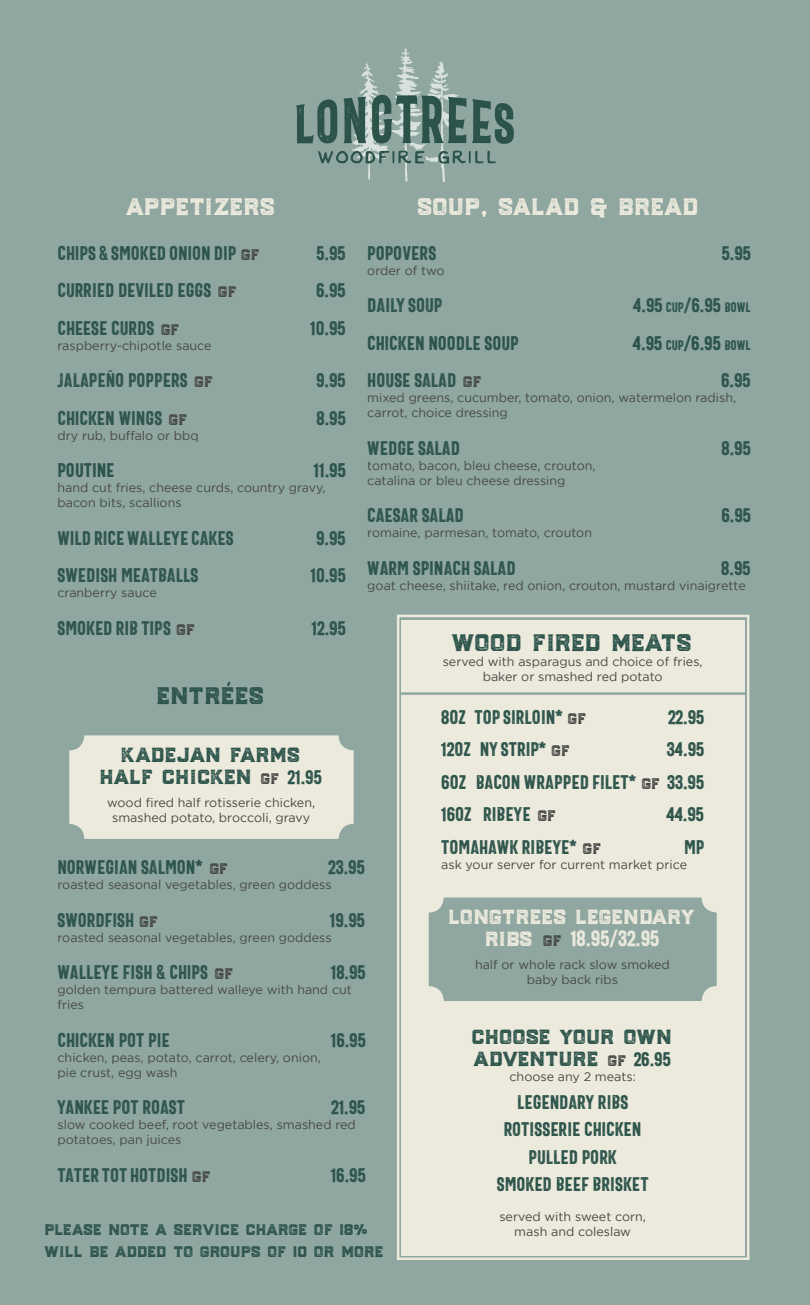
<style>
.page{position:relative;width:810px;height:1305px;background:#8fa7a0}
.page>*{position:absolute;margin:0;border:0;box-sizing:border-box;transform-origin:0 0}
.t1{font:35px "Trade Supply Textured";color:#eceadc}
.t2{font:35px "Trade Supply Textured";color:#2e554c}
.t3{font:35px "Trade Supply Textured";color:#2c544b}
.t4{font:30px "Trade Supply Textured";color:#2e554c}
.t5{font:30px "Trade Supply Textured";color:#eceadc}
.t6{font:22.5px/22.5px "Trade Supply Textured";color:#2e554c}
.t7{font:22.5px "Bartender Semi Condensed Sans Letterpress";color:#eceadc}
.t8{font:20px "Bartender Semi Condensed Sans Letterpress";color:#2e554c}
.t9{font:20px "Bartender Semi Condensed Sans Letterpress";color:#2b534a}
.t10{font:20px "Bartender Semi Condensed Sans Letterpress";color:#2e554c}
.t11{font:20px "Bartender Semi Condensed Sans Letterpress";color:#2b534a}
.t12{font:12.5px/15px "Gotham";color:#474845}
.s1{font-family:"Trade Supply Textured";font-size:22.5px;color:#474845}
.s2{font-size:14px}
.s3{font-size:22.5px;color:#474845}
.s4{font-family:"Bartender Semi Condensed Sans Letterpress";font-size:20px}
.s5{font-family:"Trade Supply Textured";font-size:30px}
.s6{font-family:"Trade Supply Textured";color:#474845}
.s7{font-family:"Bartender Semi Condensed Sans Letterpress";font-size:20px;color:#2c544b}
</style>
<div class="page">
<svg style="left:296px;top:47px;width:218px;height:135px"></svg>
<div style="left:402px;top:620px;width:343px;height:636px;background:#eceadc"></div>
<div style="left:397px;top:615px;width:352px;height:645px;border:2px solid #eceadc"></div>
<div style="left:429px;top:898px;width:288px;height:103px;background:#8fa7a0;border-radius:15px"></div>
<hr style="left:401px;top:692px;width:345px;height:3px;background:#8fa7a0">
<div style="left:69px;top:735px;width:285px;height:104px;background:#eceadc;border-radius:15px"></div>
<p class="t1" style="left:127px;top:184px;width:150px">appetizers</p>
<p class="t8" style="left:58px;top:242px;width:204px">CHIPS &amp; SMOKED ONION DIP <span class="s1">gf</span></p>
<p class="t8" style="left:317px;top:242px;width:31px">5.95</p>
<p class="t8" style="left:58px;top:280px;width:181px">CURRIED DEVILED EGGS <span class="s1">gf</span></p>
<p class="t8" style="left:316px;top:280px;width:31px">6.95</p>
<p class="t8" style="left:58px;top:317px;width:124px">CHEESE CURDS <span class="s1">gf</span></p>
<p class="t8" style="left:310px;top:317px;width:37px">10.95</p>
<p class="t12" style="left:58px;top:338px;width:156px">raspberry-chipotle sauce</p>
<p class="t8" style="left:58px;top:370px;width:158px">JALAPEÑO POPPERS <span class="s1">gf</span></p>
<p class="t8" style="left:316px;top:370px;width:31px">9.95</p>
<p class="t8" style="left:58px;top:407px;width:132px">CHICKEN WINGS <span class="s1">gf</span></p>
<p class="t8" style="left:317px;top:407px;width:31px">8.95</p>
<p class="t12" style="left:58px;top:428px;width:143px">dry rub, buffalo or bbq</p>
<p class="t9" style="left:58px;top:460px;width:59px">POUTINE</p>
<p class="t9" style="left:314px;top:460px;width:34px">11.95</p>
<p class="t12" style="left:58px;top:480px;width:269px">hand cut fries, cheese curds, country gravy, bacon bits, scallions</p>
<p class="t8" style="left:58px;top:527px;width:177px">WILD RICE WALLEYE CAKES</p>
<p class="t8" style="left:316px;top:527px;width:31px">9.95</p>
<p class="t8" style="left:58px;top:565px;width:142px">SWEDISH MEATBALLS</p>
<p class="t8" style="left:311px;top:565px;width:37px">10.95</p>
<p class="t12" style="left:58px;top:585px;width:101px">cranberry sauce</p>
<p class="t8" style="left:58px;top:617px;width:140px">SMOKED RIB TIPS <span class="s1">gf</span></p>
<p class="t8" style="left:312px;top:617px;width:36px">12.95</p>
<p class="t3" style="left:158px;top:674px;width:109px">entrées</p>
<p class="t1" style="left:419px;top:184px;width:283px">soup, salad &amp; bread</p>
<p class="t8" style="left:367px;top:242px;width:70px">POPOVERS</p>
<p class="t8" style="left:722px;top:242px;width:31px">5.95</p>
<p class="t12" style="left:367px;top:263px;width:79px">order of two</p>
<p class="t8" style="left:367px;top:295px;width:76px">DAILY SOUP</p>
<p class="t10" style="left:633px;top:295px;width:119px">4.95 <span class="s2">CUP</span>/6.95 <span class="s2">BOWL</span></p>
<p class="t9" style="left:367px;top:332px;width:153px">CHICKEN NOODLE SOUP</p>
<p class="t11" style="left:633px;top:332px;width:119px">4.95 <span class="s2">CUP</span>/6.95 <span class="s2">BOWL</span></p>
<p class="t8" style="left:367px;top:370px;width:116px">HOUSE SALAD <span class="s1">gf</span></p>
<p class="t8" style="left:721px;top:370px;width:31px">6.95</p>
<p class="t12" style="left:367px;top:390px;width:370px">mixed greens, cucumber, tomato, onion, watermelon radish, carrot, choice dressing</p>
<p class="t8" style="left:367px;top:437px;width:94px">WEDGE SALAD</p>
<p class="t8" style="left:722px;top:437px;width:31px">8.95</p>
<p class="t12" style="left:367px;top:458px;width:230px">tomato, bacon, bleu cheese, crouton,</p>
<p class="t12" style="left:367px;top:473px;width:200px">catalina or bleu cheese dressing</p>
<p class="t8" style="left:367px;top:505px;width:98px">CAESAR SALAD</p>
<p class="t8" style="left:722px;top:505px;width:31px">6.95</p>
<p class="t12" style="left:367px;top:525px;width:226px">romaine, parmesan, tomato, crouton</p>
<p class="t8" style="left:367px;top:557px;width:150px">WARM SPINACH SALAD</p>
<p class="t8" style="left:721px;top:557px;width:31px">8.95</p>
<p class="t12" style="left:367px;top:578px;width:380px">goat cheese, shiitake, red onion, crouton, mustard vinaigrette</p>
<p class="t2" style="left:453px;top:620px;width:241px">wood fired meats</p>
<p class="t12" style="left:443px;top:654px;width:261px">served with asparagus and choice of fries,</p>
<p class="t12" style="left:483px;top:669px;width:181px">baker or smashed red potato</p>
<p class="t4" style="left:122px;top:735px;width:181px">kadejan farms</p>
<p class="t4" style="left:100px;top:758px;width:223px">half chicken <span class="s3">gf</span> <span class="s4">21.95</span></p>
<p class="t12" style="left:107px;top:795px;width:209px">wood fired half rotisserie chicken,</p>
<p class="t12" style="left:112px;top:810px;width:199px">smashed potato, broccoli, gravy</p>
<p class="t8" style="left:58px;top:856px;width:173px">NORWEGIAN SALMON* <span class="s1">gf</span></p>
<p class="t8" style="left:328px;top:856px;width:38px">23.95</p>
<p class="t12" style="left:58px;top:877px;width:276px">roasted seasonal vegetables, green goddess</p>
<p class="t8" style="left:58px;top:909px;width:103px">SWORDFISH <span class="s1">gf</span></p>
<p class="t8" style="left:330px;top:909px;width:37px">19.95</p>
<p class="t12" style="left:58px;top:930px;width:276px">roasted seasonal vegetables, green goddess</p>
<p class="t8" style="left:58px;top:961px;width:178px">WALLEYE FISH &amp; CHIPS <span class="s1">gf</span></p>
<p class="t8" style="left:331px;top:961px;width:36px">18.95</p>
<p class="t12" style="left:58px;top:982px;width:296px">golden tempura battered walleye with hand cut fries</p>
<p class="t8" style="left:58px;top:1029px;width:114px">CHICKEN POT PIE</p>
<p class="t8" style="left:331px;top:1029px;width:37px">16.95</p>
<p class="t12" style="left:58px;top:1050px;width:265px">chicken, peas, potato, carrot, celery, onion,</p>
<p class="t12" style="left:58px;top:1065px;width:122px">pie crust, egg wash</p>
<p class="t8" style="left:58px;top:1096px;width:129px">YANKEE POT ROAST</p>
<p class="t8" style="left:331px;top:1096px;width:36px">21.95</p>
<p class="t12" style="left:58px;top:1117px;width:300px">slow cooked beef, root vegetables, smashed red potatoes, pan juices</p>
<p class="t8" style="left:58px;top:1164px;width:155px">TATER TOT HOTDISH <span class="s1">gf</span></p>
<p class="t8" style="left:331px;top:1164px;width:37px">16.95</p>
<p class="t6" style="left:45px;top:1216px;width:341px">please note a service charge of 18% will be added to groups of 10 or more</p>
<p class="t8" style="left:441px;top:706px;width:147px">8OZ TOP SIRLOIN* <span class="s1">gf</span></p>
<p class="t8" style="left:668px;top:706px;width:38px">22.95</p>
<p class="t8" style="left:441px;top:738px;width:131px">12OZ NY STRIP* <span class="s1">gf</span></p>
<p class="t8" style="left:667px;top:738px;width:39px">34.95</p>
<p class="t8" style="left:441px;top:771px;width:264px">6OZ BACON WRAPPED FILET* <span class="s1">gf</span> 33.95</p>
<p class="t8" style="left:441px;top:803px;width:117px">16OZ RIBEYE <span class="s1">gf</span></p>
<p class="t8" style="left:666px;top:803px;width:39px">44.95</p>
<p class="t8" style="left:441px;top:836px;width:162px">TOMAHAWK RIBEYE* <span class="s1">gf</span></p>
<p class="t8" style="left:684px;top:836px;width:22px">MP</p>
<p class="t12" style="left:441px;top:857px;width:247px">ask your server for current market price</p>
<p class="t5" style="left:449px;top:898px;width:248px">longtrees legendary</p>
<p class="t7" style="left:486px;top:926px;width:175px"><span class="s5">ribs</span> <span class="s6">gf</span> 18.95/32.95</p>
<p class="t12" style="left:475px;top:957px;width:196px">half or whole rack slow smoked</p>
<p class="t12" style="left:527px;top:972px;width:93px">baby back ribs</p>
<p class="t4" style="left:472px;top:1017px;width:202px">choose your own</p>
<p class="t4" style="left:475px;top:1040px;width:198px">adventure <span class="s3">gf</span> <span class="s7">26.95</span></p>
<p class="t12" style="left:510px;top:1069px;width:128px">choose any 2 meats:</p>
<p class="t8" style="left:517px;top:1091px;width:112px">LEGENDARY RIBS</p>
<p class="t8" style="left:504px;top:1118px;width:139px">ROTISSERIE CHICKEN</p>
<p class="t8" style="left:529px;top:1146px;width:90px">PULLED PORK</p>
<p class="t8" style="left:497px;top:1173px;width:153px">SMOKED BEEF BRISKET</p>
<p class="t12" style="left:499px;top:1209px;width:148px">served with sweet corn,</p>
<p class="t12" style="left:514px;top:1224px;width:118px">mash and coleslaw</p>
</div>
